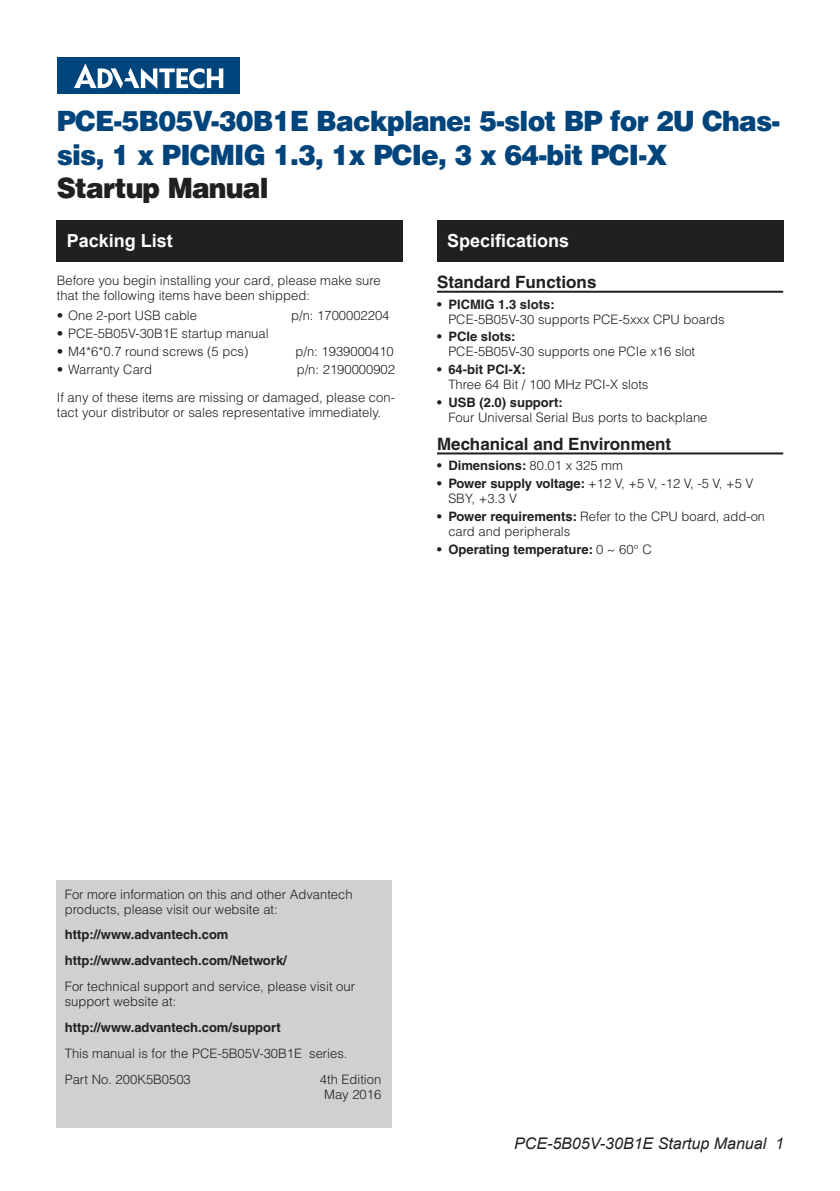
<style>
.page{position:relative;width:840px;height:1191px;background:#fff}
.page>*{position:absolute;margin:0;border:0;box-sizing:border-box;transform-origin:0 0}
.t1{font:900 28px/33.6px "Helvetica";letter-spacing:-.03em;color:#00447c;scale:.95 1}
.t2{font:900 28px "Helvetica";letter-spacing:-.03em;color:#221f1f;scale:.95 1}
.t3{font:700 18px "Arial";color:#fff}
.t4{font:700 17px "Helvetica";color:#221f1f}
.t5{font:italic 16px "Arial";color:#221f1f}
.t6{font:300 13px/15px "Helvetica";color:#221f1f}
.t7{font:700 13px/25.4px "Helvetica";color:#221f1f}
.s1{font-weight:300}
.s2{font-weight:700}
</style>
<div class="page">
<div style="left:57px;top:880px;width:334px;height:247px;background:#cfd0d2"></div>
<div style="left:57px;top:57px;width:182px;height:37px;background:#00447c"></div>
<svg style="left:74px;top:64px;width:149px;height:25px"></svg>
<hr style="left:437px;top:291px;width:345px;height:2px;background:#221f1f">
<hr style="left:437px;top:452px;width:345px;height:2px;background:#221f1f">
<div style="left:437px;top:220px;width:345px;height:42px;background:#221f1f"></div>
<div style="left:57px;top:220px;width:346px;height:42px;background:#221f1f"></div>
<h1 class="t1" style="left:57px;top:106px;width:762px">PCE-5B05V-30B1E Backplane: 5-slot BP for 2U Chas&shy;sis, 1 x PICMIG 1.3, 1x PCIe, 3 x 64-bit PCI-X</h1>
<h1 class="t2" style="left:57px;top:177px;width:224px">Startup Manual</h1>
<h2 class="t3" style="left:67px;top:229px;width:108px">Packing List</h2>
<h2 class="t3" style="left:447px;top:229px;width:124px">Speci昀椀cations</h2>
<p class="t6" style="left:57px;top:274px;width:325px">Before you begin installing your card, please make sure that the following items have been shipped:</p>
<p class="t6" style="left:57px;top:308px;width:142px">• One 2-port USB cable</p>
<p class="t6" style="left:291px;top:309px;width:100px">p/n: 1700002204</p>
<p class="t6" style="left:57px;top:326px;width:213px">• PCE-5B05V-30B1E startup manual</p>
<p class="t6" style="left:57px;top:343px;width:193px">• M4*6*0.7 round screws (5 pcs)</p>
<p class="t6" style="left:295px;top:345px;width:100px">p/n: 1939000410</p>
<p class="t6" style="left:57px;top:361px;width:97px">• Warranty Card</p>
<p class="t6" style="left:57px;top:356px;width:339px;line-height:28.6px;text-align:right">p/n: 2190000902<br>If any of these items are missing or damaged, please con-</p>
<p class="t6" style="left:57px;top:406px;width:326px">tact your distributor or sales representative immediately.</p>
<h3 class="t4" style="left:437px;top:275px;width:161px">Standard Functions</h3>
<p class="t7" style="left:437px;top:291px;width:119px">• PICMIG 1.3 slots:</p>
<p class="t6" style="left:448px;top:313px;width:277px">PCE-5B05V-30 supports PCE-5xxx CPU boards</p>
<p class="t7" style="left:437px;top:324px;width:80px">• PCIe slots:</p>
<p class="t6" style="left:448px;top:345px;width:248px">PCE-5B05V-30 supports one PCIe x16 slot</p>
<p class="t7" style="left:437px;top:357px;width:90px">• 64-bit PCI-X:</p>
<p class="t6" style="left:448px;top:378px;width:201px">Three 64 Bit / 100 MHz PCI-X slots</p>
<p class="t7" style="left:437px;top:389px;width:127px">• USB (2.0) support:</p>
<p class="t6" style="left:448px;top:411px;width:260px">Four Universal Serial Bus ports to backplane</p>
<h3 class="t4" style="left:437px;top:437px;width:236px">Mechanical and Environment</h3>
<p class="t7" style="left:437px;top:453px;width:187px">• Dimensions: <span class="s1">80.01 x 325 mm</span></p>
<p class="t6" style="left:448px;top:477px;width:306px;text-indent:-11px"><span class="s2">• Power supply voltage:</span> +12 V, +5 V, -12 V, -5 V, +5 V<br>SBY, +3.3 V</p>
<p class="t6" style="left:448px;top:510px;width:318px;text-indent:-11px"><span class="s2">• Power requirements:</span> Refer to the CPU board, add-on card and peripherals</p>
<p class="t7" style="left:437px;top:536px;width:216px">• Operating temperature: <span class="s1">0 ~ 60° C</span></p>
<p class="t6" style="left:65px;top:888px;width:289px">For more information on this and other Advantech products, please visit our website at:</p>
<p class="t7" style="left:65px;top:923px;width:223px">http://www.advantech.com http://www.advantech.com/Network/</p>
<p class="t6" style="left:65px;top:980px;width:291px">For technical support and service, please visit our support website at:</p>
<p class="t7" style="left:65px;top:1015px;width:217px">http://www.advantech.com/support</p>
<p class="t6" style="left:65px;top:1041px;width:284px;line-height:26.2px">This manual is for the PCE-5B05V-30B1E series.<br>Part No. 200K5B0503</p>
<p class="t6" style="left:319px;top:1073px;width:63px;text-align:center">4th Edition<br>May 2016</p>
<p class="t5" style="left:514px;top:1137px;width:271px">PCE-5B05V-30B1E Startup Manual 1</p>
</div>
